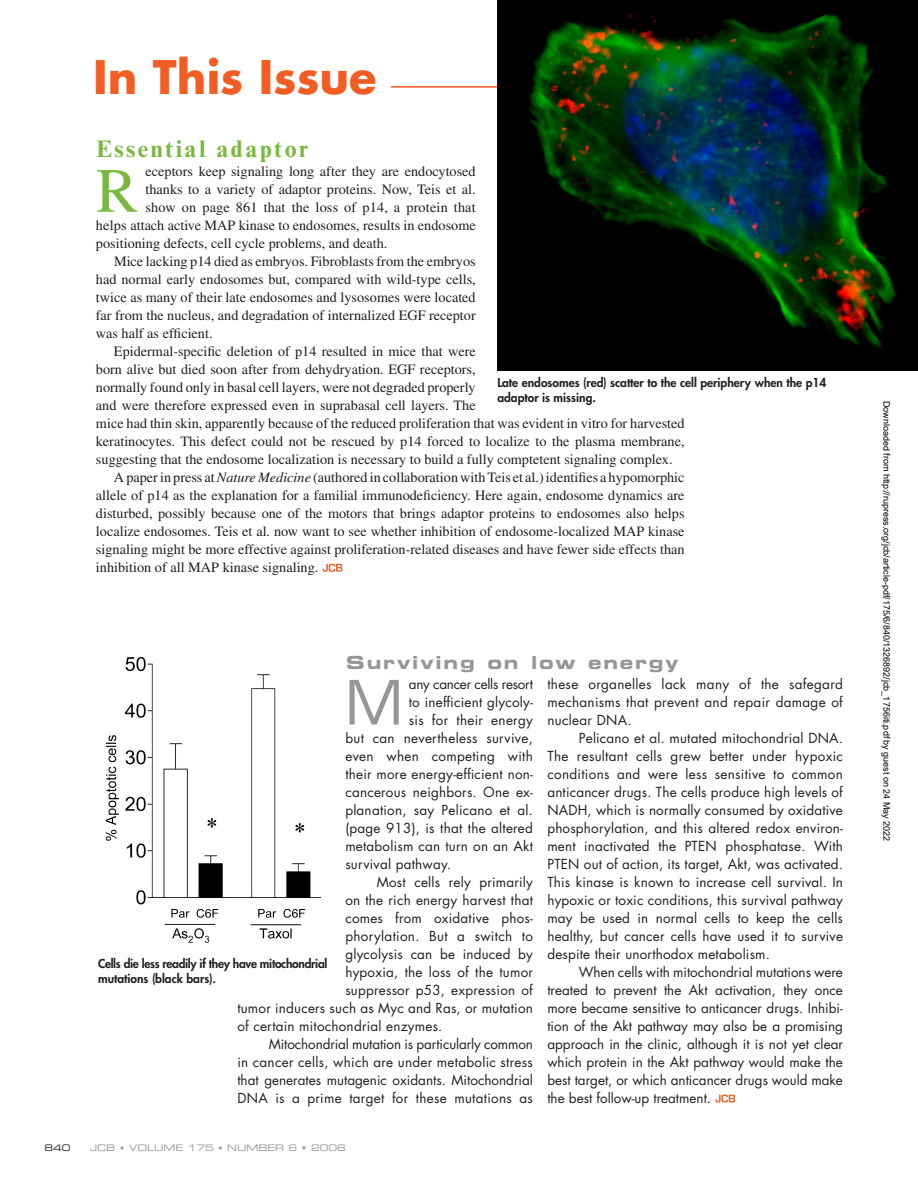
<style>
.page{position:relative;width:918px;height:1188px;background:#fff}
.page>*{position:absolute;margin:0;border:0;box-sizing:border-box;transform-origin:0 0}
.t1{font:63px "Times LT Std";color:#79b93e}
.t2{font:59.55px "Eurostile LT Std";color:#949698}
.t3{font:700 45px "Futura Std";color:#f15d22}
.t4{font:700 24px "Times New Roman MT Std";letter-spacing:.1em;color:#79b93e}
.t5{font:18px "Eurostile LT Std Bold Ex 2";letter-spacing:.1em;color:#949698}
.t6{font:14.25px "Times LT Std";color:#231f20}
.t7{font:13.5px/18px "Futura Std";letter-spacing:.015em;color:#231f20;text-align:justify}
.t8{font:13.5px "Futura Std";letter-spacing:-.01em;color:#231f20}
.t9{font:13.5px "Futura Std";letter-spacing:-.02em;color:#231f20}
.t10{font:800 12px/15px "Futura Std";color:#231f20}
.t11{font:800 12px/15px "Futura Std";letter-spacing:-.025em;color:#231f20}
.t12{font:9px "Arial";color:#000}
.t13{font:9px "Eurostile LT Std Ex 2";color:#949698}
.t14{font:9px "Eurostile LT Std Ex 2";color:#231f20}
.s1{font-style:italic}
.s2{font-size:8.25px}
</style>
<div class="page">
<hr style="left:391px;top:86px;width:527px;height:2px;background:#f15d22">
<svg style="left:323px;top:564px;width:20px;height:8px"></svg>
<svg style="left:715px;top:1095px;width:20px;height:8px"></svg>
<img style="left:497px;top:0;width:421px;height:370px">
<img style="left:105px;top:657px;width:216px;height:286px">
<h3 class="t3" style="left:93px;top:56px;width:285px">In This Issue</h3>
<h3 class="t4" style="left:96px;top:140px;width:214px">Essential adaptor</h3>
<h1 class="t1" style="left:96px;top:167px;width:44px">R</h1>
<p class="t6" style="left:146px;top:166px;width:332px">eceptors keep signaling long after they are endocytosed</p>
<p class="t6" style="left:146px;top:184px;width:332px">thanks to a variety of adaptor proteins. Now, Teis et al.</p>
<p class="t6" style="left:146px;top:202px;width:332px">show on page 861 that the loss of p14, a protein that</p>
<p class="t6" style="left:96px;top:220px;width:381px">helps attach active MAP kinase to endosomes, results in endosome</p>
<p class="t6" style="left:96px;top:238px;width:293px">positioning defects, cell cycle problems, and death.</p>
<p class="t6" style="left:114px;top:256px;width:363px">Mice lacking p14 died as embryos. Fibroblasts from the embryos</p>
<p class="t6" style="left:96px;top:274px;width:381px">had normal early endosomes but, compared with wild-type cells,</p>
<p class="t6" style="left:96px;top:292px;width:381px">twice as many of their late endosomes and lysosomes were located</p>
<p class="t6" style="left:96px;top:310px;width:381px">far from the nucleus, and degradation of internalized EGF receptor</p>
<p class="t6" style="left:96px;top:328px;width:118px">was half as efficient.</p>
<p class="t6" style="left:114px;top:346px;width:363px">Epidermal-specific deletion of p14 resulted in mice that were</p>
<p class="t6" style="left:96px;top:364px;width:381px">born alive but died soon after from dehydryation. EGF receptors,</p>
<p class="t6" style="left:96px;top:382px;width:381px">normally found only in basal cell layers, were not degraded properly</p>
<p class="t6" style="left:96px;top:400px;width:381px">and were therefore expressed even in suprabasal cell layers. The</p>
<p class="t6" style="left:96px;top:418px;width:590px">mice had thin skin, apparently because of the reduced proliferation that was evident in vitro for harvested</p>
<p class="t6" style="left:96px;top:436px;width:590px">keratinocytes. This defect could not be rescued by p14 forced to localize to the plasma membrane,</p>
<p class="t6" style="left:96px;top:454px;width:578px">suggesting that the endosome localization is necessary to build a fully comptetent signaling complex.</p>
<p class="t6" style="left:114px;top:472px;width:572px">A paper in press at <span class="s1">Nature Medicine</span> (authored in collaboration with Teis et al.) identifies a hypomorphic</p>
<p class="t6" style="left:96px;top:490px;width:590px">allele of p14 as the explanation for a familial immunodeficiency. Here again, endosome dynamics are</p>
<p class="t6" style="left:96px;top:508px;width:590px">disturbed, possibly because one of the motors that brings adaptor proteins to endosomes also helps</p>
<p class="t6" style="left:96px;top:526px;width:590px">localize endosomes. Teis et al. now want to see whether inhibition of endosome-localized MAP kinase</p>
<p class="t6" style="left:96px;top:544px;width:590px">signaling might be more effective against proliferation-related diseases and have fewer side effects than</p>
<p class="t6" style="left:96px;top:562px;width:224px">inhibition of all MAP kinase signaling.</p>
<p class="t10" style="left:497px;top:376px;width:331px">Late endosomes (red) scatter to the cell periphery when the p14 adaptor is missing.</p>
<h3 class="t5" style="left:346px;top:654px;width:334px">Surviving on low energy</h3>
<h2 class="t2" style="left:345px;top:675px;width:59px">M</h2>
<p class="t9" style="left:409px;top:677px;width:126px">any cancer cells resort</p>
<p class="t7" style="left:409px;top:694px;width:126px">to inefficient glycoly-</p>
<p class="t7" style="left:409px;top:712px;width:126px">sis for their energy</p>
<p class="t7" style="left:345px;top:730px;width:189px">but can nevertheless survive,</p>
<p class="t7" style="left:345px;top:748px;width:189px">even when competing with</p>
<p class="t7" style="left:345px;top:766px;width:189px">their more energy-efficient non-</p>
<p class="t7" style="left:345px;top:784px;width:189px">cancerous neighbors. One ex-</p>
<p class="t7" style="left:345px;top:802px;width:189px">planation, say Pelicano et al.</p>
<p class="t7" style="left:345px;top:820px;width:189px">(page 913), is that the altered</p>
<p class="t7" style="left:345px;top:838px;width:189px">metabolism can turn on an Akt</p>
<p class="t7" style="left:345px;top:856px;width:107px">survival pathway.</p>
<p class="t7" style="left:377px;top:874px;width:158px">Most cells rely primarily</p>
<p class="t7" style="left:345px;top:892px;width:189px">on the rich energy harvest that</p>
<p class="t7" style="left:345px;top:910px;width:189px">comes from oxidative phos-</p>
<p class="t7" style="left:345px;top:928px;width:189px">phorylation. But a switch to</p>
<p class="t7" style="left:345px;top:946px;width:189px">glycolysis can be induced by</p>
<p class="t7" style="left:345px;top:964px;width:189px">hypoxia, the loss of the tumor</p>
<p class="t7" style="left:345px;top:982px;width:189px">suppressor p53, expression of</p>
<p class="t7" style="left:237px;top:1000px;width:297px">tumor inducers such as Myc and Ras, or mutation</p>
<p class="t7" style="left:237px;top:1018px;width:207px">of certain mitochondrial enzymes.</p>
<p class="t8" style="left:269px;top:1037px;width:266px">Mitochondrial mutation is particularly common</p>
<p class="t7" style="left:237px;top:1054px;width:297px">in cancer cells, which are under metabolic stress</p>
<p class="t7" style="left:237px;top:1072px;width:297px">that generates mutagenic oxidants. Mitochondrial</p>
<p class="t7" style="left:237px;top:1090px;width:297px">DNA is a prime target for these mutations as</p>
<p class="t11" style="left:98px;top:957px;width:231px">Cells die less readily if they have mitochondrial mutations (black bars).</p>
<p class="t7" style="left:547px;top:676px;width:297px">these organelles lack many of the safegard mechanisms that prevent and repair damage of nuclear DNA.</p>
<p class="t7" style="left:547px;top:730px;width:297px;text-indent:31px">Pelicano et al. mutated mitochondrial DNA.<br>The resultant cells grew better under hypoxic conditions and were less sensitive to common anticancer drugs. The cells produce high levels of NADH, which is normally consumed by oxidative phosphorylation, and this altered redox environ&shy;ment inactivated the PTEN phosphatase. With PTEN out of action, its target, Akt, was activated.<br>This kinase is known to increase cell survival. In hypoxic or toxic conditions, this survival pathway may be used in normal cells to keep the cells healthy, but cancer cells have used it to survive despite their unorthodox metabolism.</p>
<p class="t7" style="left:547px;top:964px;width:297px;text-indent:31px">When cells with mitochondrial mutations were treated to prevent the Akt activation, they once more became sensitive to anticancer drugs. Inhibi&shy;tion of the Akt pathway may also be a promising approach in the clinic, although it is not yet clear which protein in the Akt pathway would make the best target, or which anticancer drugs would make the best follow-up treatment.</p>
<p class="t14" style="left:44px;top:1144px;width:28px">840</p>
<p class="t13" style="left:90px;top:1144px;width:257px">JCB <span class="s2">•</span> VOLUME 175 <span class="s2">•</span> NUMBER 6 • 2006</p>
<p class="t12" style="left:890px;top:401px;width:442px;rotate:90deg">Downloaded from http://rupress.org/jcb/article-pdf/175/6/840/1326892/jcb_1756iti.pdf by guest on 24 May 2022</p>
</div>
